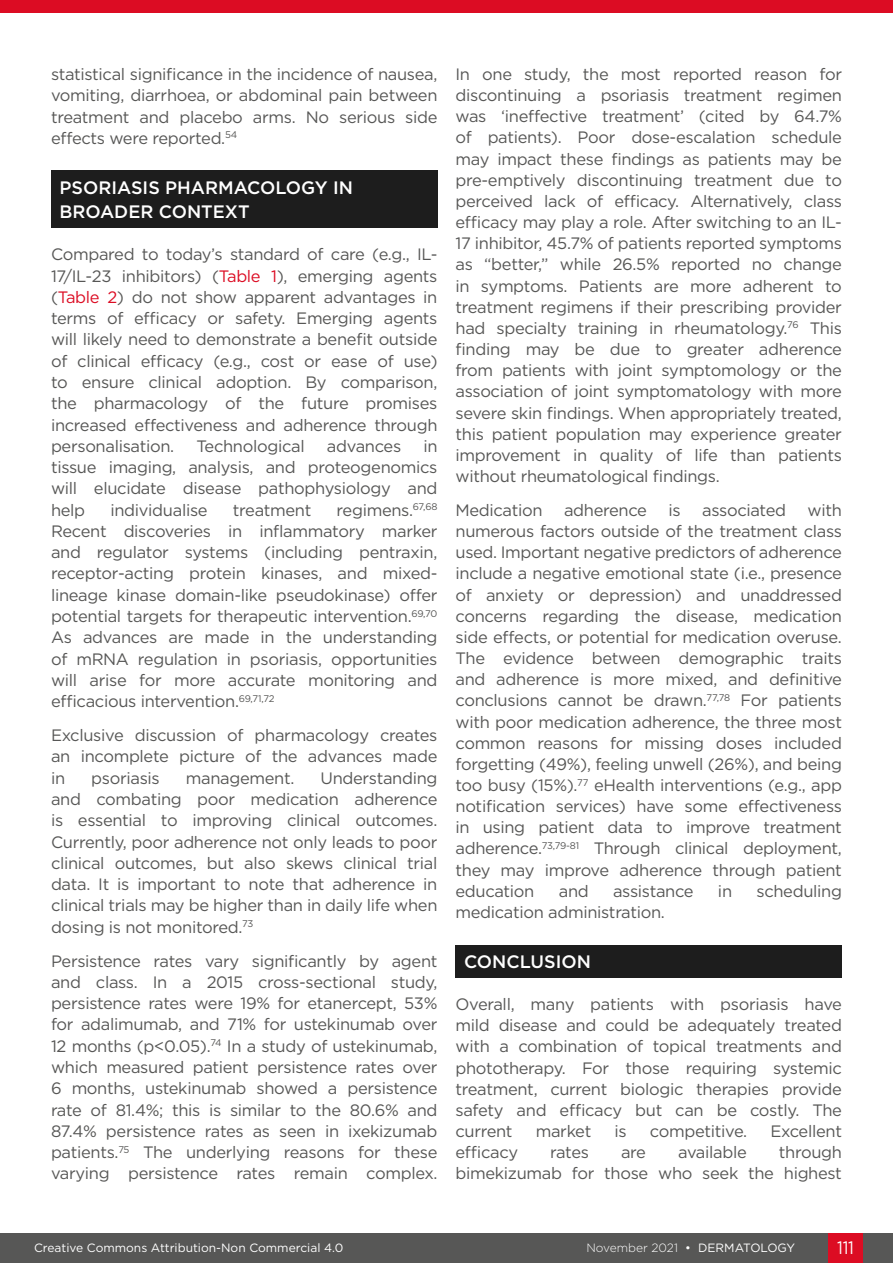
<style>
.page{position:relative;width:893px;height:1263px;background:#fff}
.page>*{position:absolute;margin:0;border:0;box-sizing:border-box;transform-origin:0 0}
.H1__Heading_1{font:500 18px/24.3px "Gotham";color:#fff}
.t1{font:18px "Gotham";color:#fff;scale:.9 1}
.Body_Text__Justifica{font:16.5px/21.1px "Gotham";letter-spacing:-.02em;color:#575756;text-align:justify}
.t2{font:12px "Gotham";color:#fff}
.t3{font:300 12px "Gotham";color:#fff}
.s1{color:#dc0c23}
.s2{font-weight:400}
</style>
<div class="page">
<div style="left:0;top:1233px;width:893px;height:30px;background:#575756"></div>
<div style="left:829px;top:1233px;width:34px;height:30px;background:#dc0c23"></div>
<div style="left:0;top:0;width:893px;height:13px;background:#dc0c23"></div>
<div style="left:51px;top:171px;width:386px;height:57px;background:#1d1d1d"></div>
<div style="left:455px;top:945px;width:387px;height:32px;background:#1d1d1d"></div>
<p class="Body_Text__Justifica" style="left:51px;top:63px;width:388px">statistical significance in the incidence of nausea, vomiting, diarrhoea, or abdominal pain between treatment and placebo arms. No serious side effects were reported.<sup>54</sup></p>
<p class="H1__Heading_1" style="left:60px;top:175px;width:295px">PSORIASIS PHARMACOLOGY IN<br>BROADER CONTEXT</p>
<p class="Body_Text__Justifica" style="left:51px;top:244px;width:388px">Compared to today’s standard of care (e.g., IL-17/IL-23 inhibitors) (<span class="s1">Table 1</span>), emerging agents (<span class="s1">Table 2</span>) do not show apparent advantages in terms of efficacy or safety. Emerging agents will likely need to demonstrate a benefit outside of clinical efficacy (e.g., cost or ease of use) to ensure clinical adoption. By comparison, the pharmacology of the future promises increased effectiveness and adherence through personalisation.</p>
<p class="Body_Text__Justifica" style="left:196px;top:435px;width:110px">Technological</p>
<p class="Body_Text__Justifica" style="left:327px;top:435px;width:76px">advances</p>
<p class="Body_Text__Justifica" style="left:51px;top:435px;width:388px;text-indent:372px">in tissue imaging, analysis, and proteogenomics will elucidate disease pathophysiology and help</p>
<p class="Body_Text__Justifica" style="left:51px;top:499px;width:388px;text-indent:286px">regimens.<sup>67,68<br></sup>Recent discoveries in inflammatory marker and regulator systems (including pentraxin, receptor-acting protein kinases, and mixed&shy;lineage kinase domain-like pseudokinase) offer potential targets for therapeutic intervention.<sup>69,70<br></sup>As advances are made in the understanding of mRNA regulation in psoriasis, opportunities will arise for more accurate monitoring and efficacious intervention.<sup>69,71,72</sup></p>
<p class="Body_Text__Justifica" style="left:51px;top:724px;width:388px">Exclusive discussion of pharmacology creates an incomplete picture of the advances made in</p>
<p class="Body_Text__Justifica" style="left:110px;top:499px;width:99px">individualise</p>
<p class="Body_Text__Justifica" style="left:233px;top:499px;width:80px">treatment</p>
<p class="Body_Text__Justifica" style="left:51px;top:767px;width:388px;text-indent:269px">Understanding and combating poor medication adherence is essential to improving clinical outcomes.<br>Currently, poor adherence not only leads to poor clinical outcomes, but also skews clinical trial data. It is important to note that adherence in clinical trials may be higher than in daily life when dosing is not monitored.<sup>73</sup></p>
<p class="Body_Text__Justifica" style="left:51px;top:950px;width:388px">Persistence rates vary significantly by agent and class. In a 2015 cross-sectional study, persistence rates were 19% for etanercept, 53% for adalimumab, and 71% for ustekinumab over 12 months (p&lt;0.05).<sup>74</sup> In a study of ustekinumab, which measured patient persistence rates over 6 months, ustekinumab showed a persistence rate of 81.4%; this is similar to the 80.6% and 87.4% persistence rates as seen in ixekizumab patients.<sup>75</sup> The underlying reasons for these varying persistence rates remain complex.</p>
<p class="Body_Text__Justifica" style="left:91px;top:767px;width:70px">psoriasis</p>
<p class="Body_Text__Justifica" style="left:186px;top:767px;width:110px">management.</p>
<p class="Body_Text__Justifica" style="left:455px;top:63px;width:388px">In one study, the most reported reason for discontinuing a psoriasis treatment regimen was ‘ineffective treatment’ (cited by 64.7% of patients). Poor dose-escalation schedule may impact these findings as patients may be pre-emptively discontinuing treatment due to perceived lack of efficacy. Alternatively, class efficacy may play a role. After switching to an IL-17 inhibitor, 45.7% of patients reported symptoms as “better,” while 26.5% reported no change in symptoms. Patients are more adherent to treatment regimens if their prescribing provider had specialty training in rheumatology.<sup>76</sup> This finding may be due to greater adherence from patients with joint symptomology or the association of joint symptomatology with more severe skin findings. When appropriately treated, this patient population may experience greater improvement in quality of life than patients without rheumatological findings.</p>
<p class="Body_Text__Justifica" style="left:455px;top:499px;width:89px">Medication</p>
<p class="Body_Text__Justifica" style="left:564px;top:499px;width:84px">adherence</p>
<p class="Body_Text__Justifica" style="left:668px;top:499px;width:14px">is</p>
<p class="Body_Text__Justifica" style="left:702px;top:499px;width:85px">associated</p>
<p class="Body_Text__Justifica" style="left:455px;top:499px;width:388px;text-indent:352px">with numerous factors outside of the treatment class used. Important negative predictors of adherence include a negative emotional state (i.e., presence of anxiety or depression) and unaddressed concerns regarding the disease, medication side effects, or potential for medication overuse.<br>The evidence between demographic traits and adherence is more mixed, and definitive conclusions cannot be drawn.<sup>77,78</sup> For patients with poor medication adherence, the three most common reasons for missing doses included forgetting (49%), feeling unwell (26%), and being too busy (15%).<sup>77</sup> eHealth interventions (e.g., app notification services) have some effectiveness in using patient data to improve treatment adherence.<sup>73,79-81</sup> Through clinical deployment, they may improve adherence through patient education</p>
<p class="Body_Text__Justifica" style="left:559px;top:880px;width:32px">and</p>
<p class="Body_Text__Justifica" style="left:613px;top:880px;width:82px">assistance</p>
<p class="Body_Text__Justifica" style="left:718px;top:880px;width:16px">in</p>
<p class="Body_Text__Justifica" style="left:756px;top:880px;width:87px">scheduling</p>
<p class="Body_Text__Justifica" style="left:455px;top:901px;width:211px">medication administration.</p>
<p class="H1__Heading_1" style="left:464px;top:949px;width:128px">CONCLUSION</p>
<p class="Body_Text__Justifica" style="left:455px;top:993px;width:388px">Overall, many patients with psoriasis have mild disease and could be adequately treated with a combination of topical treatments and phototherapy. For those requiring systemic treatment, current biologic therapies provide safety and efficacy but can be costly. The current</p>
<p class="Body_Text__Justifica" style="left:536px;top:1120px;width:57px">market</p>
<p class="Body_Text__Justifica" style="left:615px;top:1120px;width:14px">is</p>
<p class="Body_Text__Justifica" style="left:650px;top:1120px;width:99px">competitive.</p>
<p class="Body_Text__Justifica" style="left:770px;top:1120px;width:73px">Excellent</p>
<p class="Body_Text__Justifica" style="left:455px;top:1141px;width:64px">efficacy</p>
<p class="Body_Text__Justifica" style="left:550px;top:1141px;width:40px">rates</p>
<p class="Body_Text__Justifica" style="left:621px;top:1141px;width:26px">are</p>
<p class="Body_Text__Justifica" style="left:678px;top:1141px;width:70px">available</p>
<p class="Body_Text__Justifica" style="left:455px;top:1141px;width:388px;text-align:right">through<br>bimekizumab for those who seek the highest</p>
<p class="t2" style="left:34px;top:1240px;width:311px">Creative Commons Attribution-Non Commercial 4.0</p>
<p class="t3" style="left:586px;top:1240px;width:210px">November 2021 <span class="s2">• DERMATOLOGY</span></p>
<p class="t1" style="left:837px;top:1236px;width:20px">111</p>
</div>
